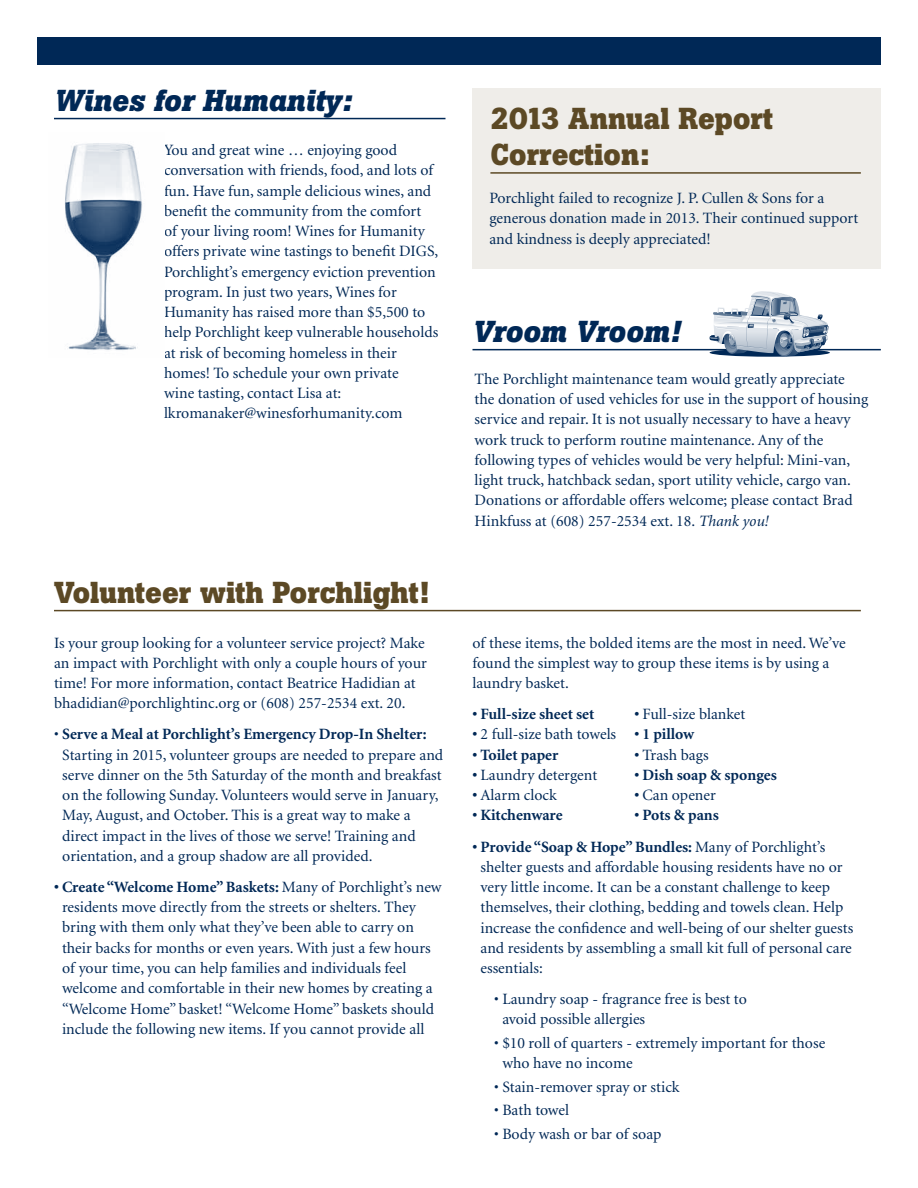
<style>
.page{position:relative;width:918px;height:1188px;background:#fff}
.page>*{position:absolute;margin:0;border:0;box-sizing:border-box;transform-origin:0 0}
.t1{font:700 30px/36px "Boton";color:#5c4925}
.t2{font:italic 700 30px "Boton";color:#002856}
.t3{font:15.75px/20.2px "Minion";color:#002856}
.t4{font:700 15.75px "Minion";color:#002856}
.s1{font-weight:700}
.s2{font-style:italic}
</style>
<div class="page">
<div style="left:472px;top:89px;width:409px;height:180px;background:#efede9"></div>
<div style="left:37px;top:37px;width:844px;height:28px;background:#002856"></div>
<hr style="left:490px;top:172px;width:371px;height:2px;background:#5c4925">
<hr style="left:54px;top:610px;width:807px;height:1px;background:#5c4925">
<hr style="left:472px;top:349px;width:409px;height:1px;background:#002856">
<hr style="left:54px;top:118px;width:392px;height:1px;background:#002856">
<svg style="left:710px;top:292px;width:118px;height:65px"></svg>
<img style="left:65px;top:143px;width:77px;height:207px">
<h1 class="t2" style="left:54px;top:83px;width:299px">Wines for Humanity:</h1>
<p class="t3" style="left:164px;top:140px;width:276px">You and great wine … enjoying good conversation with friends, food, and lots of fun. Have fun, sample delicious wines, and benefit the community from the comfort<br>of your living room! Wines for Humanity offers private wine tastings to benefit DIGS, Porchlight’s emergency eviction prevention program. In just two years, Wines for Humanity has raised more than $5,500 to help Porchlight keep vulnerable households at risk of becoming homeless in their homes! To schedule your own private<br>wine tasting, contact Lisa at: lkromanaker@winesforhumanity.com</p>
<h1 class="t1" style="left:54px;top:575px;width:377px">Volunteer with Porchlight!</h1>
<p class="t3" style="left:54px;top:633px;width:375px">Is your group looking for a volunteer service project? Make an impact with Porchlight with only a couple hours of your time! For more information, contact Beatrice Hadidian at bhadidian@porchlightinc.org or (608) 257-2534 ext. 20.</p>
<p class="t3" style="left:62px;top:725px;width:383px;text-indent:-8px">• <span class="s1">Serve a Meal at Porchlight’s Emergency Drop-In Shelter:<br></span>Starting in 2015, volunteer groups are needed to prepare and serve dinner on the 5th Saturday of the month and breakfast on the following Sunday. Volunteers would serve in January, May, August, and October. This is a great way to make a direct impact in the lives of those we serve! Training and orientation, and a group shadow are all provided.</p>
<p class="t3" style="left:62px;top:877px;width:381px;text-indent:-8px"><span class="s1">• Create “Welcome Home” Baskets:</span> Many of Porchlight’s new residents move directly from the streets or shelters. They bring with them only what they’ve been able to carry on their backs for months or even years. With just a few hours of your time, you can help families and individuals feel welcome and comfortable in their new homes by creating a “Welcome Home” basket! “Welcome Home” baskets should include the following new items. If you cannot provide all</p>
<h1 class="t1" style="left:490px;top:101px;width:284px">2013 Annual Report<br>Correction:</h1>
<p class="t3" style="left:489px;top:188px;width:371px">Porchlight failed to recognize J. P. Cullen &amp; Sons for a generous donation made in 2013. Their continued support and kindness is deeply appreciated!</p>
<h1 class="t2" style="left:472px;top:314px;width:209px">Vroom Vroom!</h1>
<p class="t3" style="left:475px;top:369px;width:395px">The Porchlight maintenance team would greatly appreciate the donation of used vehicles for use in the support of housing service and repair. It is not usually necessary to have a heavy work truck to perform routine maintenance. Any of the following types of vehicles would be very helpful: Mini-van, light truck, hatchback sedan, sport utility vehicle, cargo van.<br>Donations or affordable offers welcome; please contact Brad Hinkfuss at (608) 257-2534 ext. 18. <span class="s2">Thank you!</span></p>
<p class="t3" style="left:472px;top:633px;width:375px">of these items, the bolded items are the most in need. We’ve found the simplest way to group these items is by using a laundry basket.</p>
<p class="t4" style="left:472px;top:706px;width:123px">• Full-size sheet set</p>
<p class="t3" style="left:634px;top:705px;width:113px"><span class="s1">•</span> Full-size blanket</p>
<p class="t3" style="left:472px;top:725px;width:223px"><span class="s1">•</span> 2 full-size bath towels <span class="s1">• 1 pillow</span></p>
<p class="t4" style="left:472px;top:747px;width:87px">• Toilet paper</p>
<p class="t3" style="left:634px;top:745px;width:76px"><span class="s1">•</span> Trash bags</p>
<p class="t3" style="left:472px;top:765px;width:126px"><span class="s1">•</span> Laundry detergent</p>
<p class="t4" style="left:634px;top:767px;width:144px">• Dish soap &amp; sponges</p>
<p class="t3" style="left:472px;top:786px;width:86px"><span class="s1">•</span> Alarm clock</p>
<p class="t3" style="left:634px;top:786px;width:83px"><span class="s1">•</span> Can opener</p>
<p class="t4" style="left:472px;top:807px;width:92px">• Kitchenware</p>
<p class="t4" style="left:634px;top:807px;width:86px">• Pots &amp; pans</p>
<p class="t3" style="left:481px;top:837px;width:374px;text-indent:-8px"><span class="s1">• Provide “Soap &amp; Hope” Bundles:</span> Many of Porchlight’s shelter guests and affordable housing residents have no or very little income. It can be a constant challenge to keep themselves, their clothing, bedding and towels clean. Help increase the confidence and well-being of our shelter guests and residents by assembling a small kit full of personal care essentials:</p>
<p class="t3" style="left:502px;top:990px;width:246px;text-indent:-8px">• Laundry soap - fragrance free is best to avoid possible allergies</p>
<p class="t3" style="left:502px;top:1033px;width:324px;text-indent:-8px">• $10 roll of quarters - extremely important for those who have no income</p>
<p class="t3" style="left:494px;top:1077px;width:187px">• Stain-remover spray or stick</p>
<p class="t3" style="left:494px;top:1100px;width:77px">• Bath towel</p>
<p class="t3" style="left:494px;top:1124px;width:169px">• Body wash or bar of soap</p>
</div>
